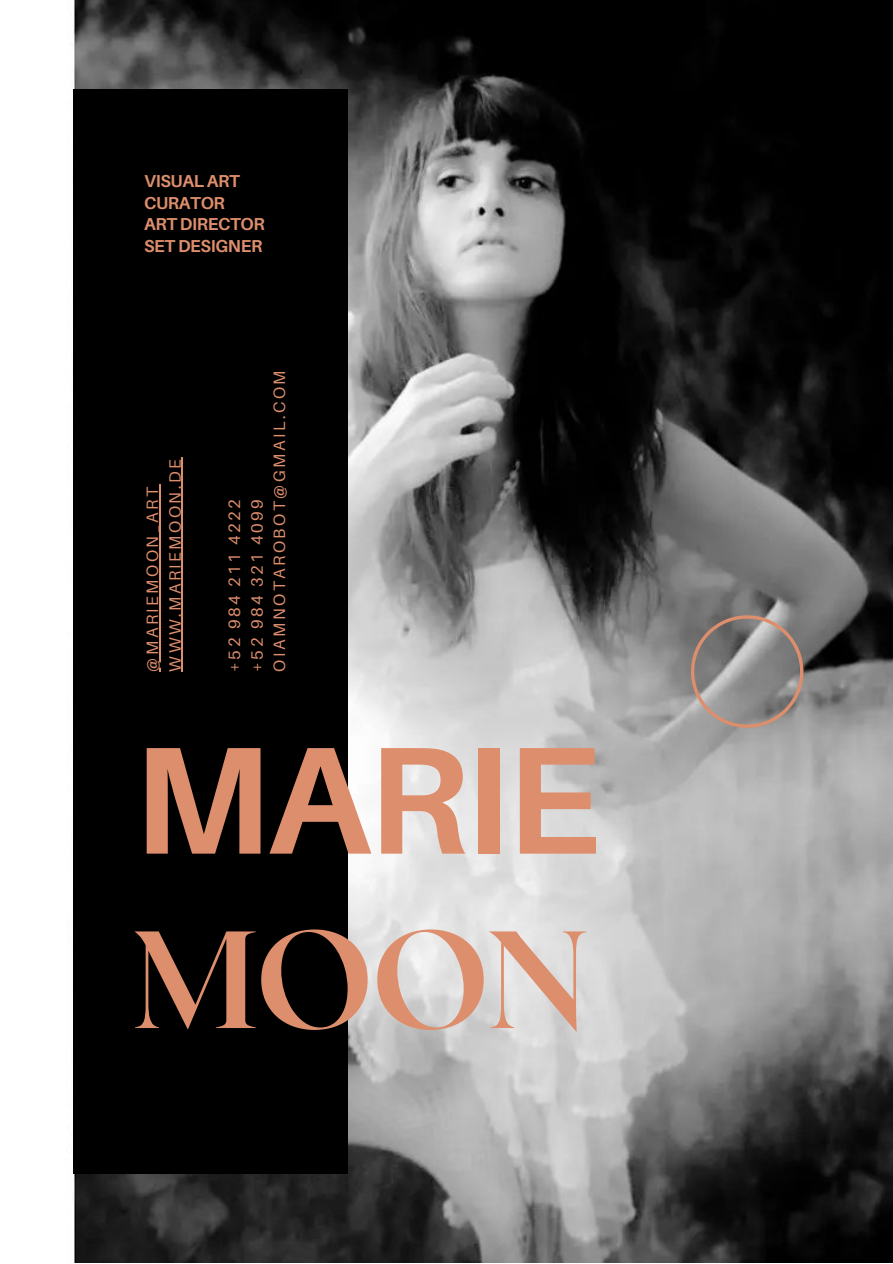
<style>
.page{position:relative;width:893px;height:1264px;background:#fff}
.page>*{position:absolute;margin:0;border:0;box-sizing:border-box;transform-origin:0 0}
.t1{font:700 152.85px "Aileron";letter-spacing:-.02em;color:#dd8e6c}
.t2{font:700 137.85px "Roxborough CF";color:#dd8e6c}
.t3{font:700 17.25px "Aileron";letter-spacing:-.02em;color:#dd8e6c}
.t4{font:16.5px "Aileron";letter-spacing:.15em;color:#dd8e6c}
</style>
<div class="page">
<img style="left:73px;top:0;width:819px;height:1262px">
<div style="left:74px;top:89px;width:274px;height:1084px;background:#000"></div>
<svg style="left:690px;top:615px;width:113px;height:112px;background:#928b88"></svg>
<hr style="left:159px;top:484px;width:1px;height:187px;background:#dd8e6c">
<hr style="left:182px;top:457px;width:1px;height:214px;background:#dd8e6c">
<p class="t3" style="left:144px;top:171px;width:97px">VISUAL ART</p>
<p class="t3" style="left:144px;top:192px;width:82px">CURATOR</p>
<p class="t3" style="left:144px;top:213px;width:122px">ART DIRECTOR</p>
<p class="t3" style="left:144px;top:235px;width:120px">SET DESIGNER</p>
<p class="t4" style="left:142px;top:671px;width:186px;rotate:-90deg">@MARIEMOON_ART</p>
<p class="t4" style="left:165px;top:671px;width:214px;rotate:-90deg">WWW.MARIEMOON.DE</p>
<p class="t4" style="left:224px;top:671px;width:173px;rotate:-90deg">+52 984 211 4222</p>
<p class="t4" style="left:247px;top:671px;width:173px;rotate:-90deg">+52 984 321 4099</p>
<p class="t4" style="left:269px;top:671px;width:303px;rotate:-90deg">OIAMNOTAROBOT@GMAIL.COM</p>
<p class="t1" style="left:133px;top:705px;width:469px">MARIE</p>
<p class="t2" style="left:133px;top:890px;width:457px">MOON</p>
</div>
